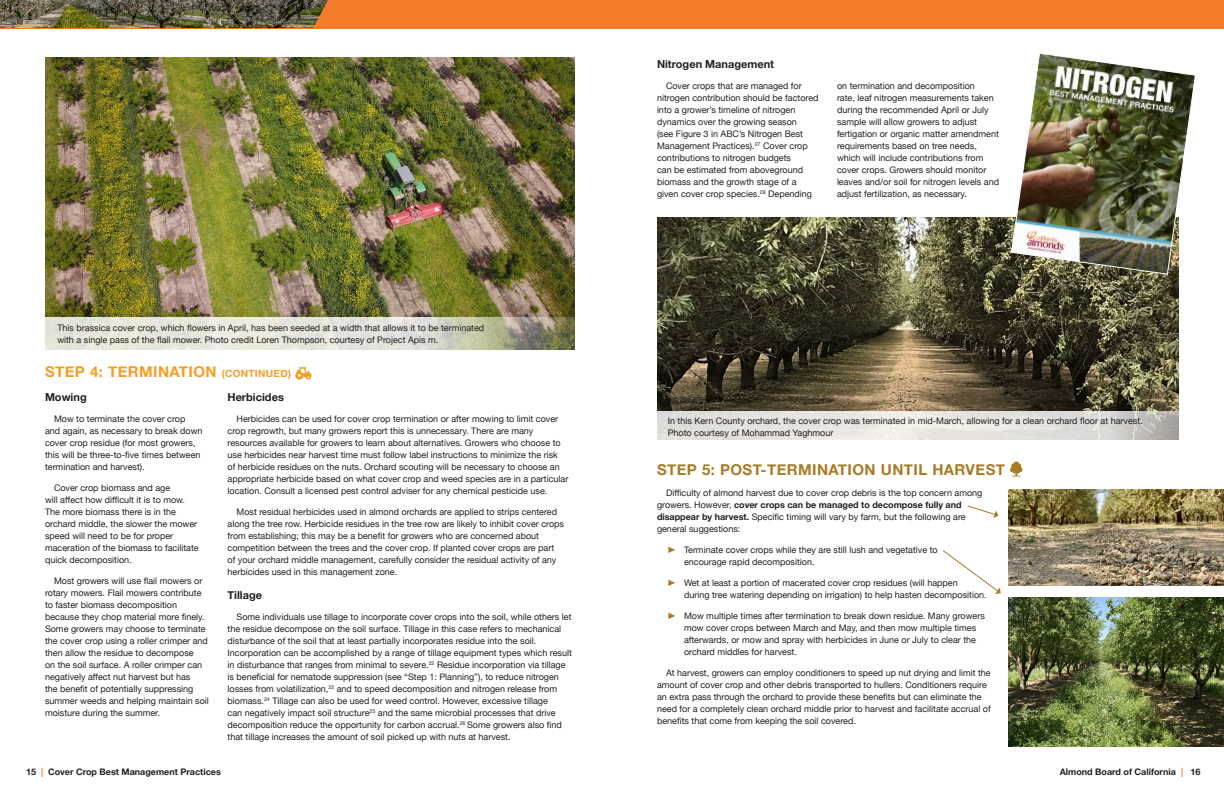
<style>
.page{position:relative;width:1224px;height:792px;background:#fff}
.page>*{position:absolute;margin:0;border:0;box-sizing:border-box;transform-origin:0 0}
.t1{font:700 15px "Helvetica Neue";letter-spacing:.03em;color:#a87b26}
.t2{font:700 15px "Helvetica Neue";letter-spacing:.03em;color:#f49f24}
.t3{font:700 11px "Helvetica Neue";color:#231f20}
.t4{font:9px/12px "Helvetica Neue";color:#231f20}
.t5{font:700 9px "Helvetica Neue";color:#231f20}
.s1{font-size:10px}
.s2{font-weight:700}
.s3{color:#a87b26}
.s4{color:#f47b2a}
</style>
<div class="page">
<img style="left:45px;top:58px;width:530px;height:259px">
<svg style="left:45px;top:317px;width:530px;height:33px;fill:#e3e4da"></svg>
<svg style="left:295px;top:367px;width:17px;height:13px"></svg>
<img style="left:657px;top:217px;width:522px;height:194px">
<svg style="left:657px;top:411px;width:522px;height:29px;fill:#e4e2de"></svg>
<svg style="left:1010px;top:462px;width:13px;height:15px"></svg>
<img style="left:1008px;top:490px;width:216px;height:95px">
<img style="left:1008px;top:598px;width:216px;height:149px">
<img style="left:1011px;top:54px;width:185px;height:221px">
<svg style="left:943px;top:550px;width:58px;height:44px"></svg>
<svg style="left:967px;top:505px;width:32px;height:13px"></svg>
<div style="left:0;top:0;width:1224px;height:28px;background:#f47b2a"></div>
<img style="left:0;top:0;width:328px;height:28px">
<p class="t4" style="left:57px;top:323px;width:428px">This brassica cover crop, which flowers in April, has been seeded at a width that allows it to be terminated with a single pass of the flail mower. Photo credit Loren Thompson, courtesy of Project Apis m.</p>
<h1 class="t2" style="left:45px;top:360px;width:248px">STEP 4: TERMINATION <span class="s1">(CONTINUED)</span></h1>
<p class="t3" style="left:45px;top:389px;width:43px">Mowing</p>
<p class="t4" style="left:45px;top:414px;width:159px;text-indent:9px">Mow to terminate the cover crop and again, as necessary to break down cover crop residue (for most growers, this will be three-to-five times between termination and harvest).</p>
<p class="t4" style="left:45px;top:483px;width:155px;text-indent:9px">Cover crop biomass and age<br>will affect how difficult it is to mow.<br>The more biomass there is in the orchard middle, the slower the mower speed will need to be for proper maceration of the biomass to facilitate quick decomposition.</p>
<p class="t4" style="left:45px;top:576px;width:165px;text-indent:9px">Most growers will use flail mowers or rotary mowers. Flail mowers contribute to faster biomass decomposition because they chop material more finely.<br>Some growers may choose to terminate the cover crop using a roller crimper and then allow the residue to decompose<br>on the soil surface. A roller crimper can negatively affect nut harvest but has<br>the benefit of potentially suppressing summer weeds and helping maintain soil moisture during the summer.</p>
<p class="t3" style="left:228px;top:389px;width:58px">Herbicides</p>
<p class="t4" style="left:228px;top:414px;width:342px;text-indent:9px">Herbicides can be used for cover crop termination or after mowing to limit cover crop regrowth, but many growers report this is unnecessary. There are many resources available for growers to learn about alternatives. Growers who choose to use herbicides near harvest time must follow label instructions to minimize the risk<br>of herbicide residues on the nuts. Orchard scouting will be necessary to choose an appropriate herbicide based on what cover crop and weed species are in a particular location. Consult a licensed pest control adviser for any chemical pesticide use.</p>
<p class="t4" style="left:228px;top:507px;width:338px;text-indent:9px">Most residual herbicides used in almond orchards are applied to strips centered along the tree row. Herbicide residues in the tree row are likely to inhibit cover crops from establishing; this may be a benefit for growers who are concerned about competition between the trees and the cover crop. If planted cover crops are part of your orchard middle management, carefully consider the residual activity of any herbicides used in this management zone.</p>
<p class="t3" style="left:228px;top:587px;width:36px">Tillage</p>
<p class="t4" style="left:228px;top:612px;width:346px;text-indent:9px">Some individuals use tillage to incorporate cover crops into the soil, while others let the residue decompose on the soil surface. Tillage in this case refers to mechanical disturbance of the soil that at least partially incorporates residue into the soil.<br>Incorporation can be accomplished by a range of tillage equipment types which result in disturbance that ranges from minimal to severe.<sup>22</sup> Residue incorporation via tillage is beneficial for nematode suppression (see “Step 1: Planning”), to reduce nitrogen losses from volatilization,<sup>23</sup> and to speed decomposition and nitrogen release from biomass.<sup>24</sup> Tillage can also be used for weed control. However, excessive tillage<br>can negatively impact soil structure<sup>25</sup> and the same microbial processes that drive decomposition reduce the opportunity for carbon accrual.<sup>26</sup> Some growers also find that tillage increases the amount of soil picked up with nuts at harvest.</p>
<p class="t3" style="left:657px;top:56px;width:119px">Nitrogen Management</p>
<p class="t4" style="left:657px;top:81px;width:163px;text-indent:9px">Cover crops that are managed for nitrogen contribution should be factored into a grower’s timeline of nitrogen dynamics over the growing season<br>(see Figure 3 in ABC’s Nitrogen Best Management Practices).<sup>27</sup> Cover crop contributions to nitrogen budgets<br>can be estimated from aboveground biomass and the growth stage of a given cover crop species.<sup>28</sup> Depending</p>
<p class="t4" style="left:837px;top:81px;width:164px">on termination and decomposition<br>rate, leaf nitrogen measurements taken during the recommended April or July sample will allow growers to adjust fertigation or organic matter amendment requirements based on tree needs, which will include contributions from cover crops. Growers should monitor leaves and/or soil for nitrogen levels and adjust fertilization, as necessary.</p>
<p class="t4" style="left:668px;top:415px;width:477px">In this Kern County orchard, the cover crop was terminated in mid-March, allowing for a clean orchard floor at harvest.<br>Photo courtesy of Mohammad Yaghmour</p>
<h1 class="t1" style="left:657px;top:458px;width:350px">STEP 5: POST-TERMINATION UNTIL HARVEST</h1>
<p class="t4" style="left:657px;top:488px;width:327px;text-indent:9px">Difficulty of almond harvest due to cover crop debris is the top concern among growers. However, <span class="s2">cover crops can be managed to decompose fully and disappear by harvest.</span> Specific timing will vary by farm, but the following are general suggestions:</p>
<p class="t4" style="left:684px;top:545px;width:255px;text-indent:-18px"><span class="s3">࢝</span> Terminate cover crops while they are still lush and vegetative to encourage rapid decomposition.</p>
<p class="t4" style="left:684px;top:578px;width:304px;text-indent:-18px"><span class="s3">࢝</span> Wet at least a portion of macerated cover crop residues (will happen<br>during tree watering depending on irrigation) to help hasten decomposition.</p>
<p class="t4" style="left:684px;top:611px;width:302px;text-indent:-18px"><span class="s3">࢝</span> Mow multiple times after termination to break down residue. Many growers mow cover crops between March and May, and then mow multiple times afterwards, or mow and spray with herbicides in June or July to clear the orchard middles for harvest.</p>
<p class="t4" style="left:657px;top:668px;width:335px;text-indent:9px">At harvest, growers can employ conditioners to speed up nut drying and limit the amount of cover crop and other debris transported to hullers. Conditioners require an extra pass through the orchard to provide these benefits but can eliminate the need for a completely clean orchard middle prior to harvest and facilitate accrual of benefits that come from keeping the soil covered.</p>
<p class="t5" style="left:26px;top:765px;width:196px">15 <span class="s4">|</span> Cover Crop Best Management Practices</p>
<p class="t5" style="left:1060px;top:765px;width:142px">Almond Board of California <span class="s4">|</span> 16</p>
</div>
